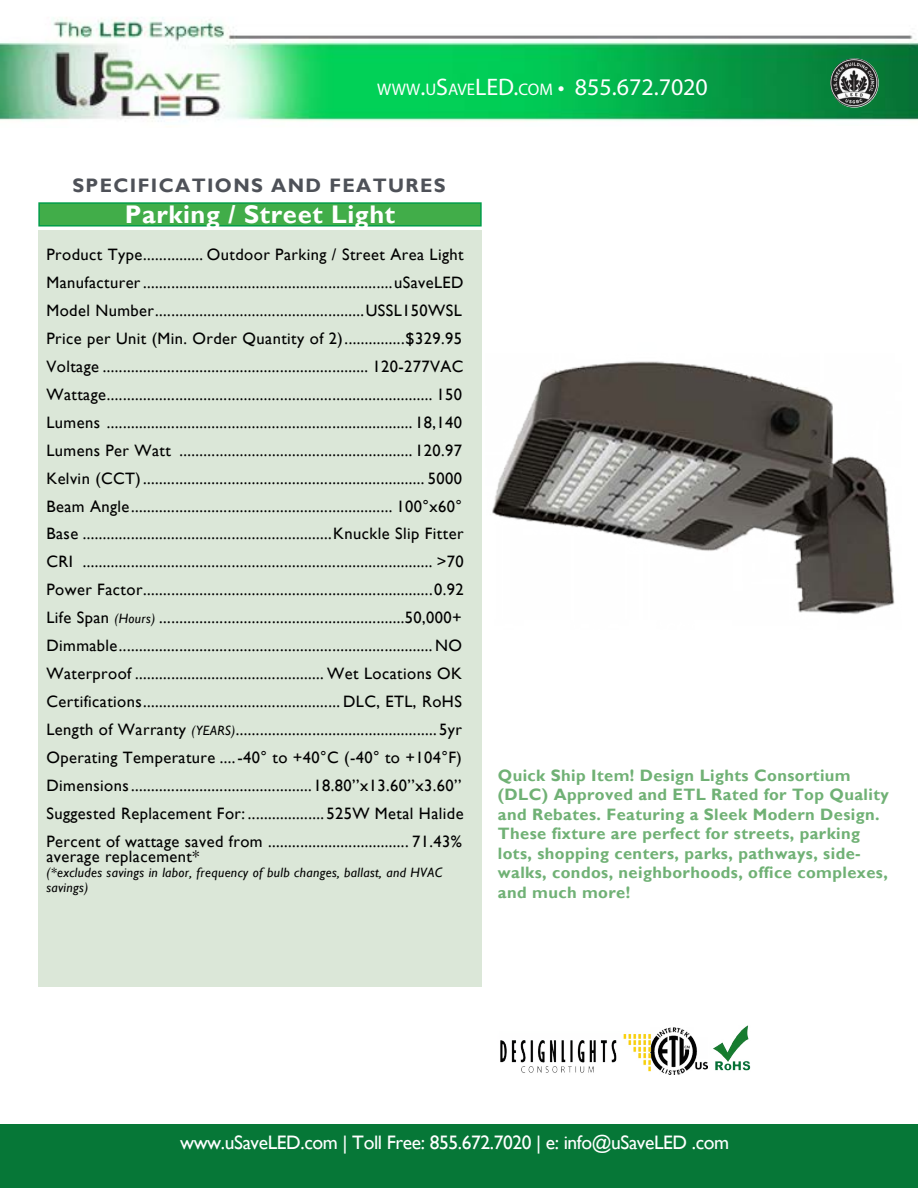
<style>
.page{position:relative;width:918px;height:1188px;background:#fff}
.page>*{position:absolute;margin:0;border:0;box-sizing:border-box;transform-origin:0 0}
.t1{font:700 25.5px "Gill Sans";letter-spacing:.025em;color:#fff}
.t2{font:24px "Myriad Pro";color:#fff}
.t3{font:19.5px "Gill Sans";letter-spacing:-.02em;color:#fff}
.t4{font:700 19.5px "Gill Sans";letter-spacing:.07em;color:#4e5158}
.t5{font:16.5px/27.9px "Gill Sans";letter-spacing:.025em;color:#000;text-align:justify}
.t6{font:700 16.5px/19.5px "Gill Sans";letter-spacing:.025em;color:#70b175}
.t7{font:italic 13.5px/15px "Gill Sans";letter-spacing:.025em;color:#000}
.s1{font-size:16.8px}
.s2{font-style:italic;font-size:13.5px}
</style>
<div class="page">
<div style="left:38px;top:230px;width:444px;height:757px;background:#dbe7d8"></div>
<div style="left:38px;top:202px;width:444px;height:25px;background:#41ad49;border:2px solid #019c49"></div>
<div style="left:0;top:1124px;width:918px;height:64px;background:#067737"></div>
<img style="left:0;top:17px;width:918px;height:105px">
<img style="left:830px;top:58px;width:49px;height:50px;border-radius:25px">
<img style="left:713px;top:1026px;width:38px;height:45px">
<img style="left:653px;top:1028px;width:54px;height:47px">
<img style="left:492px;top:361px;width:403px;height:253px">
<img style="left:500px;top:1034px;width:153px;height:39px">
<h2 class="t2" style="left:377px;top:72px;width:332px"><span class="s1">WWW</span>.<span class="s1">U</span>S<span class="s1">AVE</span>LED.<span class="s1">COM</span> • 855.672.7020</h2>
<p class="t4" style="left:72px;top:173px;width:375px">SPECIFICATIONS AND FEATURES</p>
<h1 class="t1" style="left:125px;top:199px;width:272px">Parking / Street Light</h1>
<p class="t5" style="left:46px;top:241px;width:419px">Product Type............... Outdoor Parking / Street Area Light Manufacturer..............................................................uSaveLED Model Number....................................................USSL150WSL Price per Unit (Min. Order Quantity of 2)...............$329.95<br>Voltage .................................................................. 120-277VAC Wattage................................................................................. 150<br>Lumens ............................................................................ 18,140<br>Lumens Per Watt .......................................................... 120.97<br>Kelvin (CCT)...................................................................... 5000<br>Beam Angle................................................................. 100°x60° Base ..............................................................Knuckle Slip Fitter CRI ....................................................................................... &gt;70<br>Power Factor........................................................................0.92<br>Life Span <span class="s2">(Hours)</span> .............................................................50,000+ Dimmable..............................................................................NO Waterproof ............................................... Wet Locations OK Certifications................................................. DLC, ETL, RoHS Length of Warranty <span class="s2">(YEARS)</span>.................................................. 5yr Operating Temperature ....-40° to +40°C (-40° to +104°F)<br>Dimensions.............................................18.80’’x13.60’’x3.60’’ Suggested Replacement For: ................... 525W Metal Halide Percent of wattage saved from ................................... 71.43%</p>
<p class="t5" style="left:46px;top:843px;width:154px">average replacement*</p>
<p class="t7" style="left:46px;top:865px;width:397px">(*excludes savings in labor, frequency of bulb changes, ballast, and HVAC savings)</p>
<p class="t6" style="left:498px;top:766px;width:392px">Quick Ship Item! Design Lights Consortium (DLC) Approved and ETL Rated for Top Quality and Rebates. Featuring a Sleek Modern Design.<br>These fixture are perfect for streets, parking lots, shopping centers, parks, pathways, side&shy;walks, condos, neighborhoods, office complexes, and much more!</p>
<p class="t3" style="left:180px;top:1131px;width:551px">www.uSaveLED.com | Toll Free: 855.672.7020 | e: info@uSaveLED .com</p>
</div>
